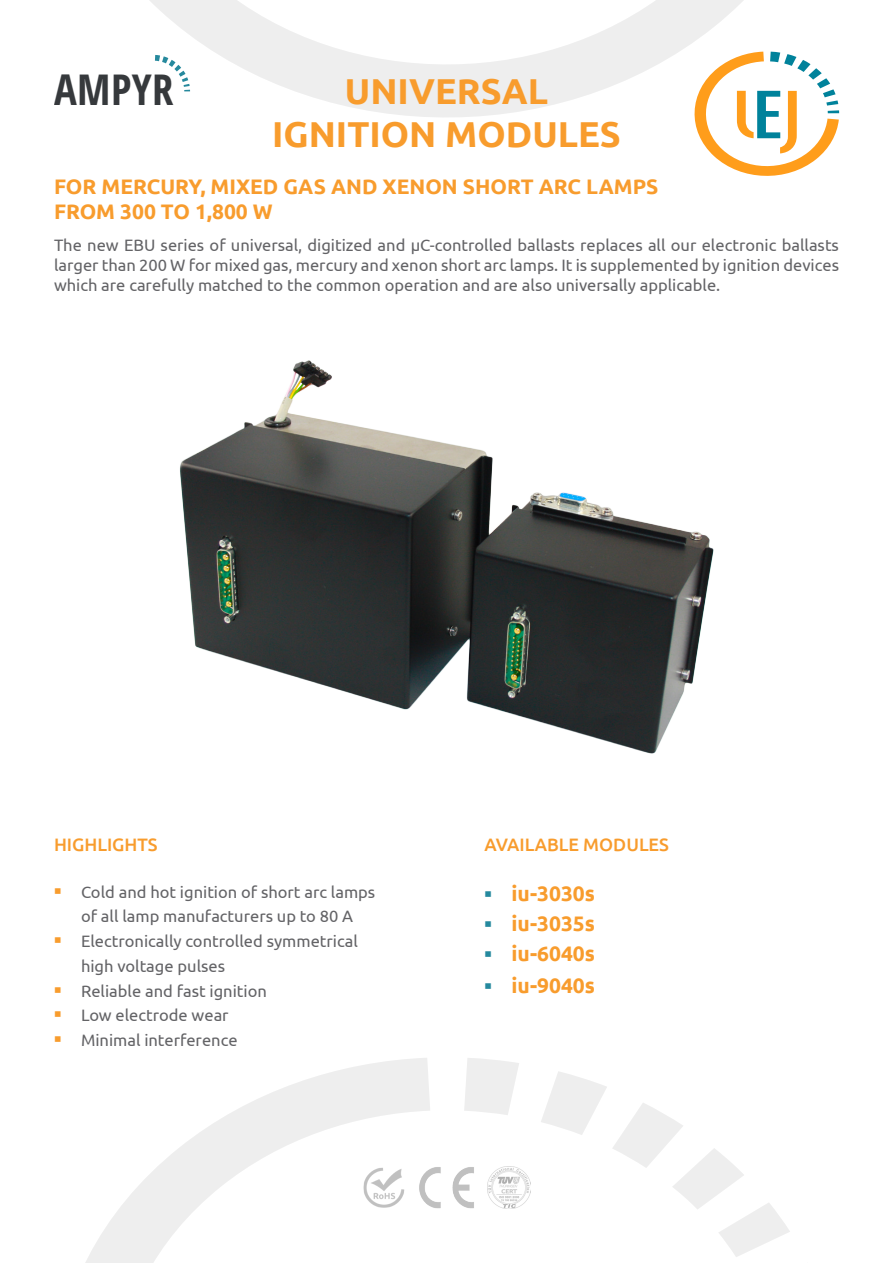
<style>
.page{position:relative;width:893px;height:1263px;background:#fff}
.page>*{position:absolute;margin:0;border:0;box-sizing:border-box;transform-origin:0 0}
.t1{font:700 condensed 42.6px "Open Sans";letter-spacing:.01em;color:#36393c}
.t2{font:700 36px/43.2px "Ubuntu";color:#f89c2d;text-align:center}
.Mengentext{font:700 21px/25.2px "Ubuntu";color:#f89c2d}
.Zwischenüberschrift{font:500 18px "Ubuntu";color:#f89c2d}
.Mengentext-2{font:16.5px/24.8px "Ubuntu";color:#636366;text-align:center}
.s1{font-family:"Arial";font-weight:700;font-size:21px;color:#f89c2d}
.s2{font-family:"Arial";color:#25899e}
</style>
<div class="page">
<svg style="left:150px;top:0;width:626px;height:118px"></svg>
<svg style="left:695px;top:52px;width:144px;height:124px"></svg>
<svg style="left:85px;top:1058px;width:446px;height:205px"></svg>
<svg style="left:541px;top:1071px;width:249px;height:186px"></svg>
<svg style="left:464px;top:1058px;width:55px;height:57px"></svg>
<img style="left:363px;top:1166px;width:42px;height:43px">
<img style="left:418px;top:1166px;width:57px;height:43px">
<img style="left:488px;top:1166px;width:42px;height:43px">
<svg style="left:155px;top:55px;width:35px;height:36px"></svg>
<img style="left:180px;top:360px;width:534px;height:394px">
<h1 class="t1" style="left:54px;top:60px;width:121px">AMPYR</h1>
<h2 class="t2" style="left:272px;top:69px;width:350px">UNIVERSAL<br>IGNITION MODULES</h2>
<p class="Mengentext" style="left:54px;top:173px;width:606px">FOR MERCURY, MIXED GAS AND XENON SHORT ARC LAMPS<br>FROM 300 TO 1,800 W</p>
<p class="Mengentext-2" style="left:54px;top:235px;width:786px;line-height:19.8px;text-align:justify">The new EBU series of universal, digitized and μC-controlled ballasts replaces all our electronic ballasts larger than 200 W for mixed gas, mercury and xenon short arc lamps. It is supplemented by ignition devices which are carefully matched to the common operation and are also universally applicable.</p>
<p class="Zwischenüberschrift" style="left:54px;top:833px;width:105px">HIGHLIGHTS</p>
<p class="Zwischenüberschrift" style="left:485px;top:833px;width:186px">AVAILABLE MODULES</p>
<p class="Mengentext-2" style="left:54px;top:879px;width:323px"><span class="s1">▪</span> Cold and hot ignition of short arc lamps of all lamp manufacturers up to 80 A</p>
<p class="Mengentext-2" style="left:81px;top:928px;width:278px;text-align:left;text-indent:-27px"><span class="s1">▪</span> Electronically controlled symmetrical high voltage pulses</p>
<p class="Mengentext-2" style="left:54px;top:978px;width:214px"><span class="s1">▪</span> Reliable and fast ignition</p>
<p class="Mengentext-2" style="left:54px;top:1002px;width:176px"><span class="s1">▪</span> Low electrode wear</p>
<p class="Mengentext-2" style="left:54px;top:1027px;width:185px"><span class="s1">▪</span> Minimal interference</p>
<p class="Mengentext" style="left:485px;top:881px;width:112px"><span class="s2">▪</span> iu-3030s</p>
<p class="Mengentext" style="left:485px;top:911px;width:112px"><span class="s2">▪</span> iu-3035s</p>
<p class="Mengentext" style="left:485px;top:941px;width:112px"><span class="s2">▪</span> iu-6040s</p>
<p class="Mengentext" style="left:485px;top:972px;width:112px"><span class="s2">▪</span> iu-9040s</p>
</div>
